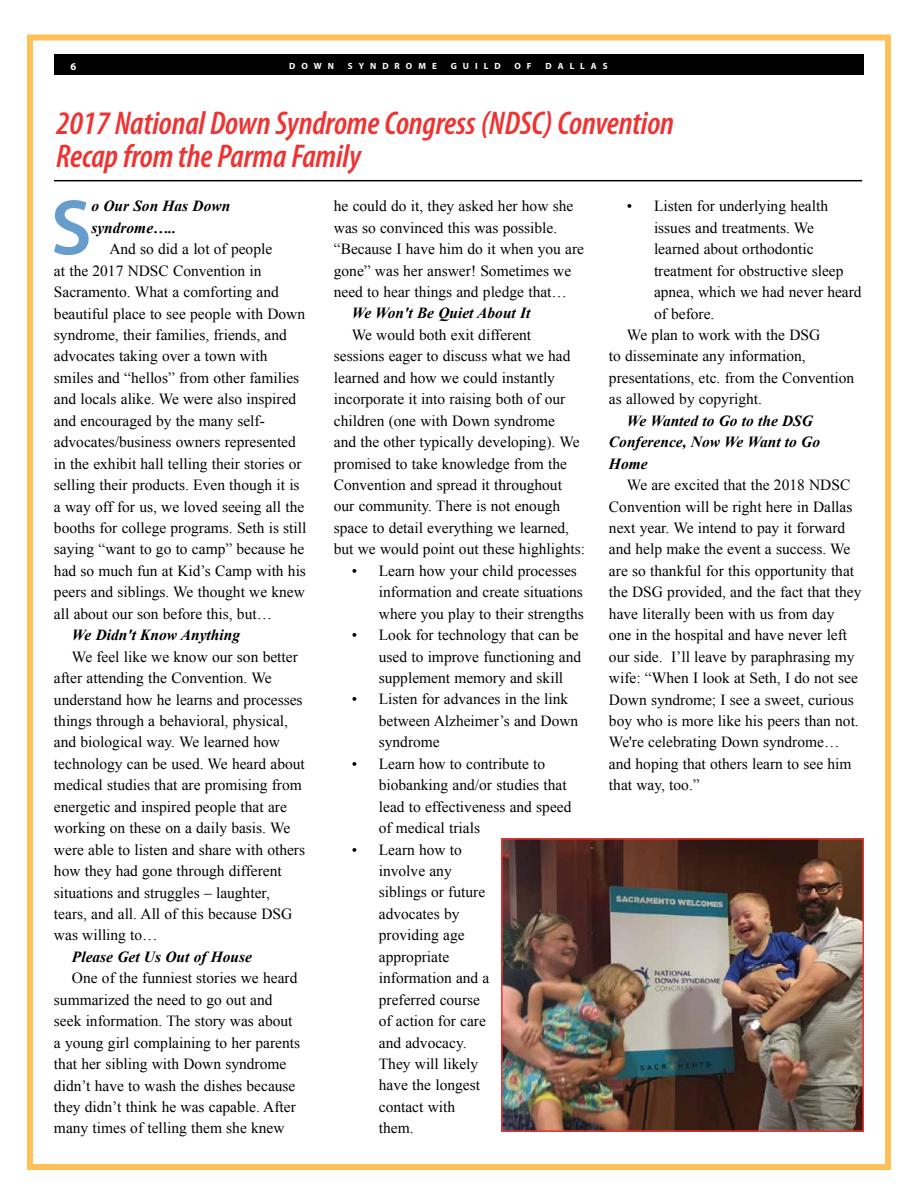
<style>
.page{position:relative;width:918px;height:1188px;background:#fff}
.page>*{position:absolute;margin:0;border:0;box-sizing:border-box;transform-origin:0 0}
.t1{font:600 79.05px "Myriad Pro";color:#669dcd}
.t2{font:italic 600 condensed 33px/33px "Myriad Pro";letter-spacing:-.005em;color:#ee3433}
.t3{font:15.45px/21.5px "Times New Roman";color:#000}
.t4{font:italic 700 15.45px/21.5px "Times New Roman";color:#000}
.t5{font:700 10.5px "Myriad Pro";color:#fff}
.t6{font:700 9px "Myriad Pro";letter-spacing:.67em;color:#fff}
</style>
<div class="page">
<div style="left:27px;top:34px;width:864px;height:1136px;border:6px solid #fec057"></div>
<div style="left:54px;top:54px;width:810px;height:20px;background:#000"></div>
<hr style="left:54px;top:180px;width:808px;height:1px;background:#000">
<img style="left:504px;top:841px;width:357px;height:288px">
<div style="left:501px;top:838px;width:363px;height:294px;border:2px solid #ee3433"></div>
<p class="t5" style="left:70px;top:59px;width:7px">6</p>
<p class="t6" style="left:289px;top:61px;width:46px">DOWN</p>
<p class="t6" style="left:348px;top:61px;width:90px">SYNDROME</p>
<p class="t6" style="left:451px;top:61px;width:50px">GUILD</p>
<p class="t6" style="left:514px;top:61px;width:19px">O F</p>
<p class="t6" style="left:546px;top:61px;width:63px">DALLAS</p>
<h2 class="t2" style="left:56px;top:106px;width:619px">2017 National Down Syndrome Congress (NDSC) Convention<br>Recap from the Parma Family</h2>
<h1 class="t1" style="left:51px;top:177px;width:43px">S</h1>
<p class="t4" style="left:91px;top:195px;width:140px">o Our Son Has Down syndrome…..</p>
<p class="t3" style="left:334px;top:195px;width:252px">he could do it, they asked her how she was so convinced this was possible. “Because I have him do it when you are gone” was her answer! Sometimes we need to hear things and pledge that…</p>
<p class="t4" style="left:352px;top:302px;width:180px">We Won't Be Quiet About It</p>
<p class="t3" style="left:334px;top:324px;width:253px;text-indent:18px">We would both exit different sessions eager to discuss what we had learned and how we could instantly incorporate it into raising both of our children (one with Down syndrome<br>and the other typically developing). We promised to take knowledge from the Convention and spread it throughout our community. There is not enough space to detail everything we learned, but we would point out these highlights:</p>
<p class="t3" style="left:379px;top:560px;width:206px;text-indent:-27px">• Learn how your child processes information and create situations where you play to their strengths</p>
<p class="t3" style="left:379px;top:624px;width:204px;text-indent:-27px">• Look for technology that can be used to improve functioning and supplement memory and skill</p>
<p class="t3" style="left:379px;top:688px;width:201px;text-indent:-27px">• Listen for advances in the link between Alzheimer’s and Down syndrome</p>
<p class="t3" style="left:379px;top:753px;width:194px;text-indent:-27px">• Learn how to contribute to biobanking and/or studies that lead to effectiveness and speed of medical trials</p>
<p class="t3" style="left:379px;top:838px;width:112px;text-indent:-27px">• Learn how to involve any siblings or future advocates by providing age appropriate information and a preferred course of action for care and advocacy.<br>They will likely have the longest contact with them.</p>
<p class="t3" style="left:627px;top:195px;width:203px">• Listen for underlying health</p>
<p class="t3" style="left:654px;top:217px;width:162px">issues and treatments. We</p>
<p class="t3" style="left:654px;top:238px;width:161px">learned about orthodontic</p>
<p class="t3" style="left:654px;top:260px;width:191px">treatment for obstructive sleep</p>
<p class="t3" style="left:654px;top:281px;width:209px">apnea, which we had never heard</p>
<p class="t3" style="left:654px;top:302px;width:62px">of before.</p>
<p class="t3" style="left:627px;top:324px;width:195px">We plan to work with the DS G</p>
<p class="t3" style="left:609px;top:345px;width:198px">to disseminate any information,</p>
<p class="t3" style="left:609px;top:367px;width:247px">presentations, etc. from the Convention</p>
<p class="t3" style="left:609px;top:388px;width:155px">as allowed by copyright.</p>
<p class="t4" style="left:609px;top:409px;width:213px;text-indent:18px">We Wanted to Go to the DSG<br>Conference, Now We Want to Go<br>Home</p>
<p class="t3" style="left:609px;top:474px;width:254px;text-indent:18px">We are excited that the 2018 NDS C Convention will be right here in Dallas next year. We intend to pay it forward and help make the event a success. We are so thankful for this opportunity that the DS G provided, and the fact that they have literally been with us from day<br>one in the hospital and have never left our side. I’ll leave by paraphrasing my wife: “When I look at Seth, I do not see Down syndrome; I see a sweet, curious boy who is more like his peers than not.<br>We're celebrating Down syndrome… and hoping that others learn to see him that way, too.”</p>
<p class="t3" style="left:54px;top:238px;width:254px;text-indent:55px">And so did a lot of people<br>at the 2017 NDS C Convention in Sacramento. What a comforting and beautiful place to see people with Down syndrome, their families, friends, and advocates taking over a town with smiles and “hellos” from other families and locals alike. We were also inspired and encouraged by the many self&shy;advocates/business owners represented in the exhibit hall telling their stories or selling their products. Even though it is a way off for us, we loved seeing all the booths for college programs. Seth is still saying “want to go to camp” because he had so much fun at Kid’s Camp with his peers and siblings. We thought we knew all about our son before this, but…</p>
<p class="t4" style="left:72px;top:624px;width:170px">We Didn't Know Anything</p>
<p class="t3" style="left:54px;top:646px;width:253px;text-indent:18px">We feel like we know our son better after attending the Convention. We understand how he learns and processes things through a behavioral, physical, and biological way. We learned how technology can be used. We heard about medical studies that are promising from energetic and inspired people that are working on these on a daily basis. We were able to listen and share with others how they had gone through different situations and struggles – laughter, tears, and all. All of this because DS G was willing to…</p>
<p class="t4" style="left:72px;top:946px;width:182px">Please Get Us Out of House</p>
<p class="t3" style="left:54px;top:967px;width:248px;text-indent:18px">One of the funniest stories we heard summarized the need to go out and seek information. The story was about a young girl complaining to her parents that her sibling with Down syndrome didn’t have to wash the dishes because they didn’t think he was capable. After many times of telling them she knew</p>
</div>
